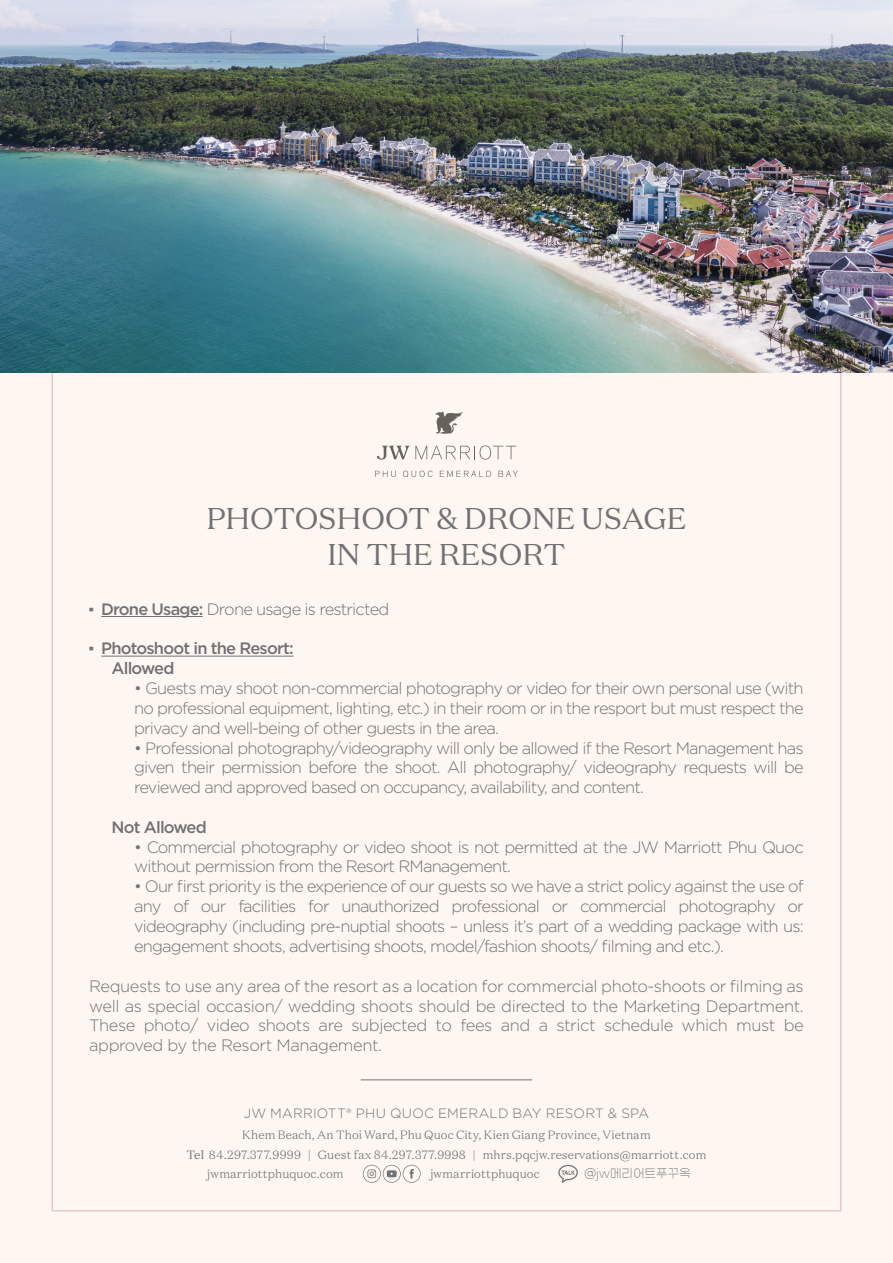
<style>
.page{position:relative;width:893px;height:1263px;background:#fef7f1}
.page>*{position:absolute;margin:0;border:0;box-sizing:border-box;transform-origin:0 0}
.t1{font:30px/36px "Domaine Text";color:#727275;text-align:center}
.t2{font:300 16.5px/19.8px "Gotham";letter-spacing:-.05em;color:#727275;text-align:justify}
.t3{font:500 16.5px/19.8px "Gotham";letter-spacing:-.05em;color:#727275}
.t4{font:300 13.5px "Gotham";letter-spacing:.015em;color:#717275}
.t5{font:300 12px "Domaine Text";letter-spacing:.01em;color:#717275}
.t6{font:12px "Gmarket Sans TTF Light";letter-spacing:-.005em;color:#717275}
.s1{font-family:"Times New Roman";font-weight:400}
.s2{font-weight:500}
.s3{font-weight:400}
</style>
<div class="page">
<hr style="left:101px;top:656px;width:193px;height:1px;background:#727275">
<hr style="left:101px;top:616px;width:102px;height:1px;background:#727275">
<hr style="left:361px;top:1079px;width:171px;height:1px;background:#727275">
<img style="left:0;top:0;width:893px;height:373px">
<svg style="left:375px;top:471px;width:21px;height:6px"></svg>
<svg style="left:403px;top:471px;width:30px;height:6px"></svg>
<svg style="left:440px;top:471px;width:51px;height:6px"></svg>
<svg style="left:498px;top:471px;width:20px;height:6px"></svg>
<svg style="left:377px;top:445px;width:139px;height:15px"></svg>
<svg style="left:435px;top:411px;width:28px;height:23px"></svg>
<svg style="left:363px;top:1165px;width:58px;height:18px"></svg>
<svg style="left:558px;top:1165px;width:20px;height:18px"></svg>
<h1 class="t1" style="left:206px;top:500px;width:482px">PHOTOSHOOT &amp; DRONE USAGE<br>IN THE RESORT</h1>
<p class="t2" style="left:88px;top:599px;width:303px"><span class="s1">▪</span> <span class="s2">Drone Usage:</span> Drone usage is restricted</p>
<p class="t3" style="left:112px;top:638px;width:183px;text-indent:-23px"><span class="s1">▪</span> Photoshoot in the Resort:<br>Allowed</p>
<p class="t2" style="left:134px;top:678px;width:671px">• Guests may shoot non-commercial photography or video for their own personal use (with no professional equipment, lighting, etc.) in their room or in the resport but must respect the privacy and well-being of other guests in the area.</p>
<p class="t2" style="left:134px;top:737px;width:671px">• Professional photography/videography will only be allowed if the Resort Management has given their permission before the shoot. All photography/ videography requests will be reviewed and approved based on occupancy, availability, and content.</p>
<p class="t3" style="left:112px;top:817px;width:97px">Not Allowed</p>
<p class="t2" style="left:134px;top:836px;width:671px">• Commercial photography or video shoot is not permitted at the JW Marriott Phu Quoc without permission from the Resort RManagement.</p>
<p class="t2" style="left:134px;top:876px;width:671px">• Our frst priority is the experience of our guests so we have a strict policy against the use of any of our facilities for unauthorized professional or commercial photography or videography (including pre-nuptial shoots – unless it’s part of a wedding package with us: engagement shoots, advertising shoots, model/fashion shoots/ flming and etc.).</p>
<p class="t2" style="left:89px;top:975px;width:716px">Requests to use any area of the resort as a location for commercial photo-shoots or flming as well as special occasion/ wedding shoots should be directed to the Marketing Department.<br>These photo/ video shoots are subjected to fees and a strict schedule which must be approved by the Resort Management.</p>
<p class="t4" style="left:244px;top:1105px;width:407px">JW MARRIOTT® PHU QUOC EMERALD BAY RESORT &amp; SPA</p>
<p class="t5" style="left:242px;top:1127px;width:410px">Khem Beach, An Thoi Ward, Phu Quoc City, Kien Giang Province, Vietnam</p>
<p class="t5" style="left:187px;top:1147px;width:521px"><span class="s3">Tel</span> 84.297.377.9999 | Guest fax 84.297.377.9998 | mhrs.pqcjw.reservations@marriott.com</p>
<p class="t5" style="left:207px;top:1167px;width:138px">jwmarriottphuquoc.com</p>
<p class="t5" style="left:430px;top:1167px;width:111px">jwmarriottphuquoc</p>
<p class="t6" style="left:584px;top:1167px;width:108px">@jw메리어트푸꾸옥</p>
</div>
